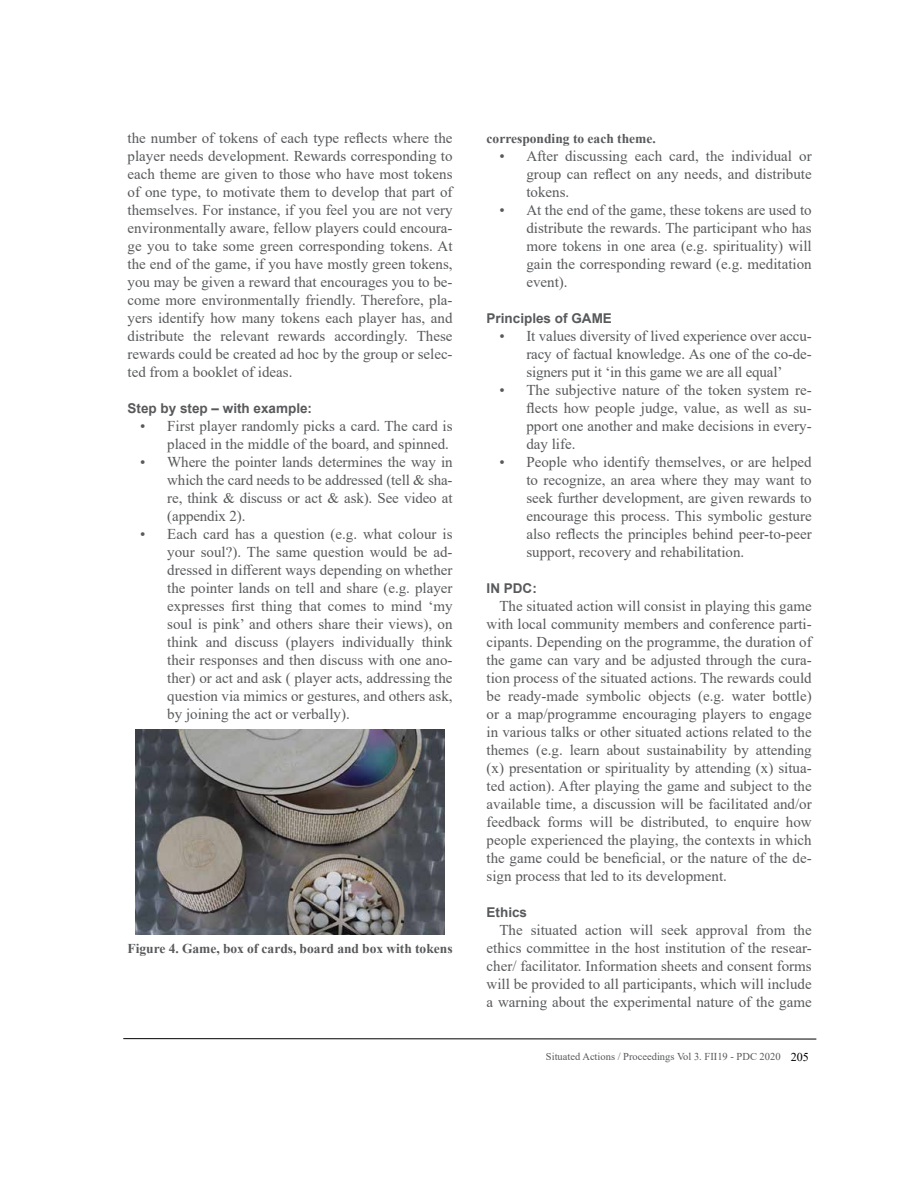
<style>
.page{position:relative;width:918px;height:1188px;background:#fff}
.page>*{position:absolute;margin:0;border:0;box-sizing:border-box;transform-origin:0 0}
.t1{font:15px/18px "Times New Roman";color:#58595b;text-align:justify}
.t2{font:700 13.5px "Times New Roman";color:#58595b}
.t3{font:700 13.5px "Arial";color:#58595b}
.t4{font:10.5px "Times New Roman";color:#58595b}
.s1{font-size:12px;color:#000}
</style>
<div class="page">
<hr style="left:123px;top:1038px;width:693px;height:1px;background:#000">
<img style="left:136px;top:729px;width:309px;height:206px">
<p class="t1" style="left:128px;top:129px;width:327px">the number of tokens of each type reflects where the player needs development. Rewards corresponding to each theme are given to those who have most tokens of one type, to motivate them to develop that part of themselves. For instance, if you feel you are not very environmentally aware, fellow players could encoura&shy;ge you to take some green corresponding tokens. At the end of the game, if you have mostly green tokens, you may be given a reward that encourages you to be&shy;come more environmentally friendly. Therefore, pla&shy;yers identify how many tokens each player has, and distribute the relevant rewards accordingly. These rewards could be created ad hoc by the group or selec&shy;ted from a booklet of ideas.</p>
<p class="t3" style="left:128px;top:401px;width:186px">Step by step – with example:</p>
<p class="t1" style="left:140px;top:417px;width:314px;text-align:right">• First player randomly picks a card. The card is placed in the middle of the board, and spinned.</p>
<p class="t1" style="left:167px;top:453px;width:287px;text-indent:-27px">• Where the pointer lands determines the way in which the card needs to be addressed (tell &amp; sha&shy;re, think &amp; discuss or act &amp; ask). See video at (appendix 2).</p>
<p class="t1" style="left:167px;top:525px;width:287px;text-indent:-27px">• Each card has a question (e.g. what colour is your soul?). The same question would be ad&shy;dressed in different ways depending on whether the pointer lands on tell and share (e.g. player expresses first thing that comes to mind ‘my soul is pink’ and others share their views), on think and discuss (players individually think their responses and then discuss with one ano&shy;ther) or act and ask ( player acts, addressing the question via mimics or gestures, and others ask, by joining the act or verbally).</p>
<p class="t2" style="left:128px;top:941px;width:327px">Figure 4. Game, box of cards, board and box with tokens</p>
<p class="t2" style="left:487px;top:131px;width:171px">corresponding to each theme.</p>
<p class="t1" style="left:526px;top:147px;width:287px;text-indent:-27px">• After discussing each card, the individual or group can reflect on any needs, and distribute tokens.</p>
<p class="t1" style="left:526px;top:201px;width:287px;text-indent:-27px">• At the end of the game, these tokens are used to distribute the rewards. The participant who has more tokens in one area (e.g. spirituality) will gain the corresponding reward (e.g. meditation event).</p>
<p class="t3" style="left:487px;top:311px;width:127px">Principles of GAME</p>
<p class="t1" style="left:526px;top:327px;width:287px;text-indent:-27px">• It values diversity of lived experience over accu&shy;racy of factual knowledge. As one of the co-de&shy;signers put it ‘in this game we are all equal’</p>
<p class="t1" style="left:526px;top:381px;width:287px;text-indent:-27px">• The subjective nature of the token system re&shy;flects how people judge, value, as well as su&shy;pport one another and make decisions in every&shy;day life.</p>
<p class="t1" style="left:526px;top:453px;width:287px;text-indent:-27px">• People who identify themselves, or are helped to recognize, an area where they may want to seek further development, are given rewards to encourage this process. This symbolic gesture also reflects the principles behind peer-to-peer support, recovery and rehabilitation.</p>
<p class="t3" style="left:487px;top:581px;width:52px">IN PDC:</p>
<p class="t1" style="left:487px;top:597px;width:327px;text-indent:13px">The situated action will consist in playing this game with local community members and conference parti&shy;cipants. Depending on the programme, the duration of the game can vary and be adjusted through the cura&shy;tion process of the situated actions. The rewards could be ready-made symbolic objects (e.g. water bottle) or a map/programme encouraging players to engage in various talks or other situated actions related to the themes (e.g. learn about sustainability by attending (x) presentation or spirituality by attending (x) situa&shy;ted action). After playing the game and subject to the available time, a discussion will be facilitated and/or feedback forms will be distributed, to enquire how people experienced the playing, the contexts in which the game could be beneficial, or the nature of the de&shy;sign process that led to its development.</p>
<p class="t3" style="left:487px;top:905px;width:42px">Ethics</p>
<p class="t1" style="left:487px;top:921px;width:327px;text-indent:13px">The situated action will seek approval from the ethics committee in the host institution of the resear&shy;cher/ facilitator. Information sheets and consent forms will be provided to all participants, which will include a warning about the experimental nature of the game</p>
<p class="t4" style="left:546px;top:1050px;width:264px">Situated Actions / Proceedings Vol 3. FII19 - PDC 2020 <span class="s1">205</span></p>
</div>
